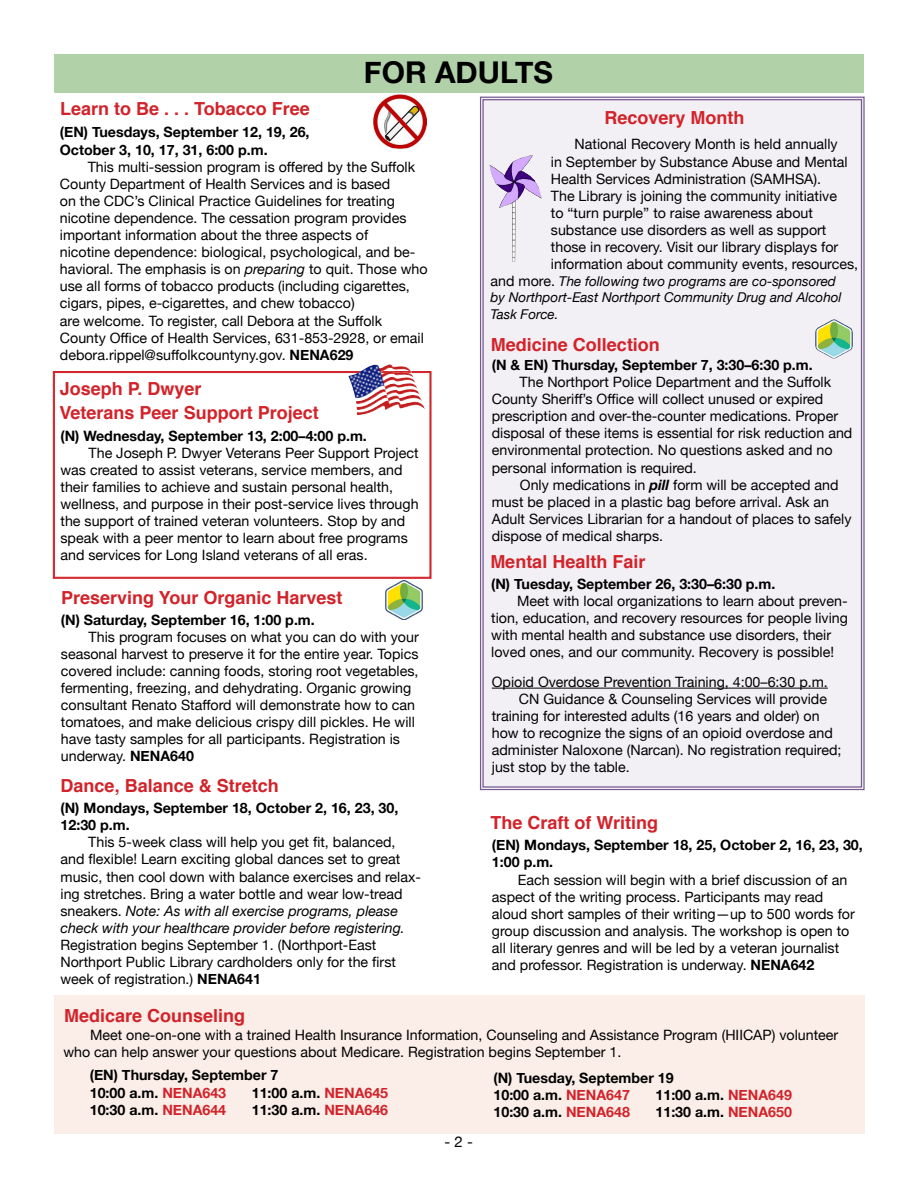
<style>
.page{position:relative;width:918px;height:1188px;background:#fff}
.page>*{position:absolute;margin:0;border:0;box-sizing:border-box;transform-origin:0 0}
.t1{font:700 30px "Helvetica Neue";color:#000}
.t2{font:700 18px "Helvetica";color:#d2232a}
.t3{font:15px "Helvetica Neue";color:#000}
.t4{font:14.25px/17.1px "Helvetica Neue";color:#000}
.t5{font:700 14.25px/17.1px "Helvetica Neue";color:#000}
.t6{font:italic 13.5px/16.2px "Helvetica Neue";color:#000}
.s1{font-style:italic}
.s2{font-weight:700}
.s3{font-style:normal;font-size:14.25px}
.s4{font-weight:700;font-style:italic}
.s5{color:#d2232a}
</style>
<div class="page">
<div style="left:54px;top:54px;width:810px;height:39px;background:#b1d1a8"></div>
<div style="left:54px;top:995px;width:811px;height:139px;background:#fbeee8"></div>
<img style="left:373px;top:95px;width:54px;height:53px">
<div style="left:479px;top:96px;width:386px;height:695px;background:#f3f0f5"></div>
<img style="left:490px;top:155px;width:52px;height:107px">
<svg style="left:53px;top:371px;width:378px;height:208px"></svg>
<div style="left:54px;top:372px;width:376px;height:205px;border:1px solid #d2232a"></div>
<img style="left:348px;top:365px;width:40px;height:39px">
<hr style="left:492px;top:688px;width:336px;height:1px;background:#000">
<img style="left:385px;top:580px;width:38px;height:39px">
<img style="left:813px;top:319px;width:41px;height:39px">
<h1 class="t1" style="left:364px;top:49px;width:190px">FOR ADULTS</h1>
<p class="t2" style="left:60px;top:94px;width:251px">Learn to Be . . . Tobacco Free</p>
<p class="t5" style="left:60px;top:124px;width:251px">(EN) Tuesdays, September 12, 19, 26,<br>October 3, 10, 17, 31, 6:00 p.m.</p>
<p class="t4" style="left:60px;top:159px;width:369px;text-indent:28px">This multi-session program is offered by the Suffolk County Department of Health Services and is based<br>on the CDC’s Clinical Practice Guidelines for treating nicotine dependence. The cessation program provides important information about the three aspects of<br>nicotine dependence: biological, psychological, and be&shy;havioral. The emphasis is on <span class="s1">preparing</span> to quit. Those who use all forms of tobacco products (including cigarettes, cigars, pipes, e-cigarettes, and chew tobacco)<br>are welcome. To register, call Debora at the Suffolk County Office of Health Services, 631-853-2928, or email debora.rippel@suffolkcountyny.gov. <span class="s2">NENA629</span></p>
<p class="t2" style="left:60px;top:374px;width:143px">Joseph P. Dwyer</p>
<p class="t5" style="left:61px;top:427px;width:308px">(N) Wednesday, September 13, 2:00–4:00 p.m.</p>
<p class="t4" style="left:61px;top:445px;width:360px;text-indent:28px">The Joseph P. Dwyer Veterans Peer Support Project was created to assist veterans, service members, and their families to achieve and sustain personal health, wellness, and purpose in their post-service lives through the support of trained veteran volunteers. Stop by and speak with a peer mentor to learn about free programs and services for Long Island veterans of all eras.</p>
<p class="t2" style="left:60px;top:398px;width:261px">Veterans Peer Support Project</p>
<p class="t2" style="left:61px;top:583px;width:283px">Preserving Your Organic Harvest</p>
<p class="t5" style="left:61px;top:611px;width:255px">(N) Saturday, September 16, 1:00 p.m.</p>
<p class="t4" style="left:61px;top:629px;width:359px;text-indent:28px">This program focuses on what you can do with your seasonal harvest to preserve it for the entire year. Topics covered include: canning foods, storing root vegetables, fermenting, freezing, and dehydrating. Organic growing consultant Renato Stafford will demonstrate how to can tomatoes, and make delicious crispy dill pickles. He will have tasty samples for all participants. Registration is underway. <span class="s2">NENA640</span></p>
<p class="t2" style="left:61px;top:771px;width:220px">Dance, Balance &amp; Stretch</p>
<p class="t5" style="left:61px;top:800px;width:339px">(N) Mondays, September 18, October 2, 16, 23, 30,<br>12:30 p.m.</p>
<p class="t4" style="left:61px;top:835px;width:362px;text-indent:28px">This 5-week class will help you get fit, balanced, and flexible! Learn exciting global dances set to great music, then cool down with balance exercises and relax&shy;ing stretches. Bring a water bottle and wear low-tread sneakers. <span class="s1">Note: As with all exercise programs, please check with your healthcare provider before registering.</span></p>
<p class="t4" style="left:61px;top:937px;width:337px">Registration begins September 1. (Northport-East<br>Northport Public Library cardholders only for the first week of registration.) <span class="s2">NENA641</span></p>
<p class="t2" style="left:604px;top:103px;width:142px">Recovery Month</p>
<p class="t4" style="left:551px;top:137px;width:309px;text-indent:24px">National Recovery Month is held annually<br>in September by Substance Abuse and Mental Health Services Administration (SAMHSA).<br>The Library is joining the community initiative<br>to “turn purple” to raise awareness about substance use disorders as well as support those in recovery. Visit our library displays for information about community events, resources,</p>
<p class="t6" style="left:491px;top:274px;width:353px"><span class="s3">and more.</span> The following two programs are co-sponsored by Northport-East Northport Community Drug and Alcohol<br>Task Force.</p>
<p class="t2" style="left:491px;top:330px;width:171px">Medicine Collection</p>
<p class="t5" style="left:492px;top:357px;width:322px">(N &amp; EN) Thursday, September 7, 3:30–6:30 p.m.</p>
<p class="t4" style="left:492px;top:374px;width:362px;text-indent:28px">The Northport Police Department and the Suffolk County Sheriff’s Office will collect unused or expired prescription and over-the-counter medications. Proper disposal of these items is essential for risk reduction and environmental protection. No questions asked and no personal information is required.</p>
<p class="t4" style="left:492px;top:477px;width:361px;text-indent:28px">Only medications in <span class="s4">pill</span> form will be accepted and must be placed in a plastic bag before arrival. Ask an Adult Services Librarian for a handout of places to safely dispose of medical sharps.</p>
<p class="t2" style="left:490px;top:547px;width:157px">Mental Health Fair</p>
<p class="t5" style="left:491px;top:575px;width:286px">(N) Tuesday, September 26, 3:30–6:30 p.m.</p>
<p class="t4" style="left:491px;top:593px;width:358px;text-indent:26px">Meet with local organizations to learn about preven&shy;tion, education, and recovery resources for people living with mental health and substance use disorders, their loved ones, and our community. Recovery is possible!</p>
<p class="t4" style="left:492px;top:674px;width:338px">Opioid Overdose Prevention Training, 4:00–6:30 p.m.</p>
<p class="t4" style="left:519px;top:691px;width:310px">CN Guidance &amp; Counseling Services will provide</p>
<p class="t4" style="left:492px;top:708px;width:329px">training for interested adults (16 years and older) on</p>
<p class="t4" style="left:492px;top:725px;width:342px">how to recognize the signs of an opioid overdose and</p>
<p class="t4" style="left:492px;top:742px;width:351px">administer Naloxone (Narcan). No registration required;</p>
<p class="t4" style="left:492px;top:759px;width:139px">just stop by the table.</p>
<p class="t2" style="left:491px;top:808px;width:169px">The Craft of Writing</p>
<p class="t5" style="left:492px;top:837px;width:372px">(EN) Mondays, September 18, 25, October 2, 16, 23, 30,<br>1:00 p.m.</p>
<p class="t4" style="left:492px;top:872px;width:364px;text-indent:26px">Each session will begin with a brief discussion of an aspect of the writing process. Participants may read aloud short samples of their writing—up to 500 words for group discussion and analysis. The workshop is open to all literary genres and will be led by a veteran journalist and professor. Registration is underway. <span class="s2">NENA642</span></p>
<p class="t2" style="left:64px;top:1001px;width:183px">Medicare Counseling</p>
<p class="t4" style="left:63px;top:1027px;width:776px;text-indent:27px">Meet one-on-one with a trained Health Insurance Information, Counseling and Assistance Program (HIICAP) volunteer who can help answer your questions about Medicare. Registration begins September 1.</p>
<p class="t5" style="left:90px;top:1067px;width:190px">(EN) Thursday, September 7<br>10:00 a.m. <span class="s5">NENA643</span></p>
<p class="t5" style="left:252px;top:1084px;width:138px">11:00 a.m. <span class="s5">NENA645</span></p>
<p class="t5" style="left:494px;top:1070px;width:182px">(N) Tuesday, September 19<br>10:00 a.m. <span class="s5">NENA647</span></p>
<p class="t5" style="left:655px;top:1087px;width:138px">11:00 a.m. <span class="s5">NENA649</span></p>
<p class="t5" style="left:90px;top:1101px;width:138px">10:30 a.m. <span class="s5">NENA644</span></p>
<p class="t5" style="left:252px;top:1101px;width:138px">11:30 a.m. <span class="s5">NENA646</span></p>
<p class="t5" style="left:494px;top:1104px;width:138px">10:30 a.m. <span class="s5">NENA648</span></p>
<p class="t5" style="left:655px;top:1104px;width:138px">11:30 a.m. <span class="s5">NENA650</span></p>
<p class="t3" style="left:445px;top:1131px;width:30px">- 2 -</p>
</div>
